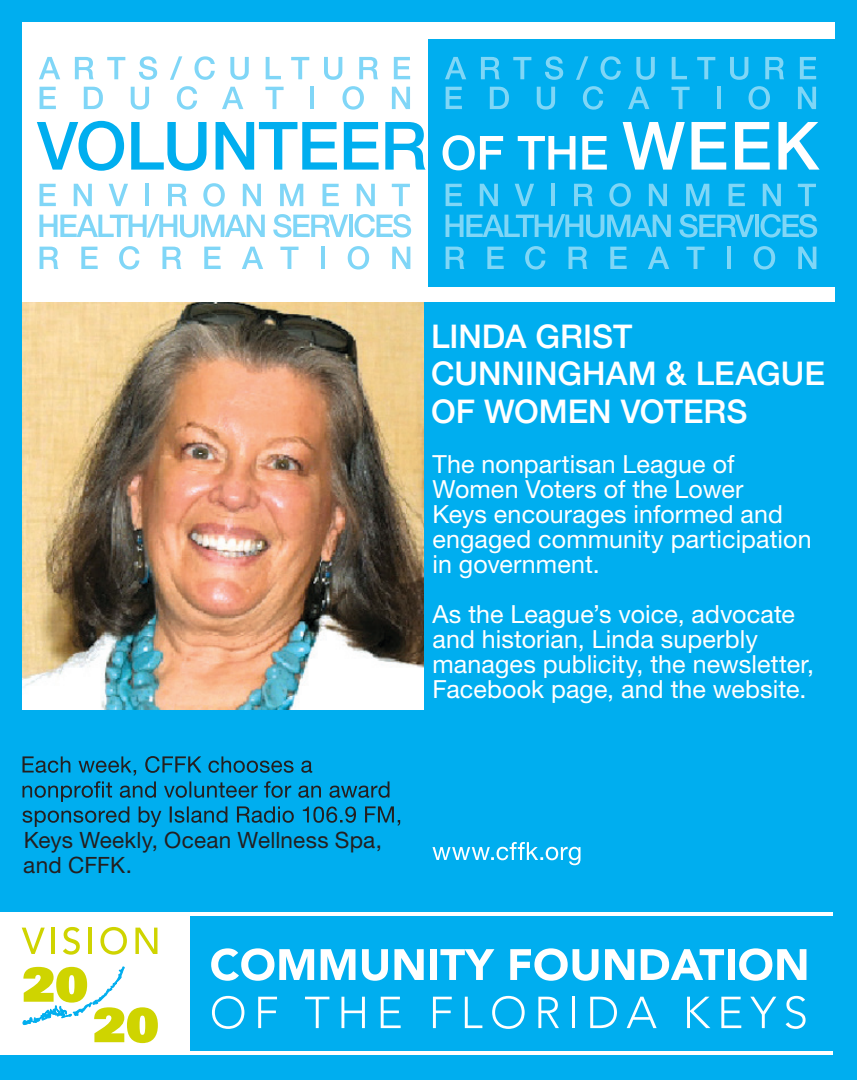
<style>
.page{position:relative;width:857px;height:1080px;background:#00aeef}
.page>*{position:absolute;margin:0;border:0;box-sizing:border-box;transform-origin:0 0}
.t1{font:500 32.5px/37.5px "Helvetica Neue";color:#fff}
.t2{font:25px/25px "Helvetica Neue";letter-spacing:.005em;color:#fff}
.t3{font:22.5px/25px "Helvetica Neue";letter-spacing:.01em;color:#231f20}
</style>
<div class="page">
<svg style="left:22px;top:756px;width:378px;height:71px"></svg>
<div style="left:0;top:911px;width:832px;height:147px;background:#fff"></div>
<svg style="left:23px;top:967px;width:135px;height:76px"></svg>
<svg style="left:22px;top:928px;width:23px;height:26px"></svg>
<hr style="left:51px;top:928px;width:4px;height:26px;background:#cfd400">
<svg style="left:63px;top:927px;width:17px;height:28px"></svg>
<hr style="left:88px;top:928px;width:4px;height:26px;background:#cfd400">
<svg style="left:100px;top:927px;width:27px;height:28px"></svg>
<svg style="left:135px;top:928px;width:22px;height:26px"></svg>
<div style="left:191px;top:916px;width:641px;height:135px;background:#00aeef"></div>
<svg style="left:211px;top:948px;width:103px;height:33px"></svg>
<svg style="left:321px;top:949px;width:34px;height:31px"></svg>
<svg style="left:362px;top:949px;width:26px;height:32px"></svg>
<svg style="left:394px;top:949px;width:30px;height:31px"></svg>
<div style="left:430px;top:949px;width:7px;height:31px;background:#fff"></div>
<svg style="left:440px;top:949px;width:54px;height:31px"></svg>
<svg style="left:510px;top:948px;width:88px;height:33px"></svg>
<svg style="left:605px;top:949px;width:29px;height:31px"></svg>
<svg style="left:641px;top:949px;width:83px;height:31px"></svg>
<div style="left:727px;top:949px;width:7px;height:31px;background:#fff"></div>
<svg style="left:739px;top:948px;width:67px;height:33px"></svg>
<svg style="left:212px;top:996px;width:32px;height:33px"></svg>
<svg style="left:258px;top:997px;width:19px;height:31px"></svg>
<svg style="left:305px;top:997px;width:24px;height:31px"></svg>
<svg style="left:341px;top:997px;width:24px;height:31px"></svg>
<svg style="left:381px;top:997px;width:20px;height:31px"></svg>
<svg style="left:433px;top:997px;width:19px;height:31px"></svg>
<svg style="left:465px;top:997px;width:17px;height:31px"></svg>
<svg style="left:492px;top:996px;width:33px;height:33px"></svg>
<svg style="left:538px;top:997px;width:21px;height:31px"></svg>
<hr style="left:572px;top:997px;width:3px;height:31px;background:#fff">
<svg style="left:590px;top:997px;width:27px;height:31px"></svg>
<svg style="left:627px;top:997px;width:29px;height:31px"></svg>
<svg style="left:687px;top:997px;width:23px;height:31px"></svg>
<svg style="left:721px;top:997px;width:20px;height:31px"></svg>
<svg style="left:750px;top:997px;width:26px;height:31px"></svg>
<svg style="left:785px;top:996px;width:20px;height:33px"></svg>
<hr style="left:0;top:911px;width:832px;height:2px;background:#00aeef">
<hr style="left:0;top:1055px;width:832px;height:3px;background:#00aeef">
<svg style="left:432px;top:842px;width:148px;height:23px"></svg>
<img style="left:22px;top:302px;width:402px;height:408px">
<div style="left:22px;top:22px;width:812px;height:280px;background:#fff"></div>
<div style="left:428px;top:40px;width:406px;height:247px;background:#00aeef"></div>
<svg style="left:40px;top:247px;width:18px;height:22px"></svg>
<svg style="left:81px;top:247px;width:17px;height:22px"></svg>
<svg style="left:119px;top:246px;width:20px;height:24px"></svg>
<svg style="left:162px;top:247px;width:19px;height:22px"></svg>
<svg style="left:204px;top:247px;width:17px;height:22px"></svg>
<svg style="left:242px;top:247px;width:21px;height:22px"></svg>
<svg style="left:280px;top:247px;width:18px;height:22px"></svg>
<hr style="left:321px;top:247px;width:3px;height:22px;background:#00aeef">
<svg style="left:348px;top:246px;width:21px;height:24px"></svg>
<svg style="left:392px;top:247px;width:18px;height:22px"></svg>
<svg style="left:445px;top:247px;width:19px;height:22px"></svg>
<svg style="left:487px;top:247px;width:17px;height:22px"></svg>
<svg style="left:525px;top:246px;width:20px;height:24px"></svg>
<svg style="left:568px;top:247px;width:19px;height:22px"></svg>
<svg style="left:610px;top:247px;width:17px;height:22px"></svg>
<svg style="left:648px;top:247px;width:21px;height:22px"></svg>
<svg style="left:686px;top:247px;width:18px;height:22px"></svg>
<svg style="left:727px;top:247px;width:3px;height:22px"></svg>
<svg style="left:754px;top:246px;width:21px;height:24px"></svg>
<svg style="left:798px;top:247px;width:18px;height:22px"></svg>
<svg style="left:39px;top:214px;width:226px;height:24px"></svg>
<svg style="left:273px;top:214px;width:75px;height:24px"></svg>
<hr style="left:349px;top:215px;width:4px;height:22px;background:#80d6f7">
<svg style="left:354px;top:214px;width:57px;height:24px"></svg>
<svg style="left:445px;top:214px;width:226px;height:24px"></svg>
<svg style="left:679px;top:214px;width:75px;height:24px"></svg>
<hr style="left:755px;top:215px;width:4px;height:22px;background:#7fd6f6">
<svg style="left:760px;top:214px;width:57px;height:24px"></svg>
<svg style="left:40px;top:184px;width:16px;height:22px"></svg>
<svg style="left:74px;top:184px;width:18px;height:22px"></svg>
<svg style="left:109px;top:184px;width:19px;height:22px"></svg>
<hr style="left:145px;top:184px;width:4px;height:22px;background:#80d6f7">
<svg style="left:168px;top:184px;width:19px;height:22px"></svg>
<svg style="left:203px;top:183px;width:22px;height:24px"></svg>
<svg style="left:243px;top:184px;width:18px;height:22px"></svg>
<svg style="left:280px;top:184px;width:23px;height:22px"></svg>
<svg style="left:322px;top:184px;width:17px;height:22px"></svg>
<svg style="left:357px;top:184px;width:18px;height:22px"></svg>
<svg style="left:392px;top:184px;width:18px;height:22px"></svg>
<svg style="left:445px;top:184px;width:17px;height:22px"></svg>
<svg style="left:480px;top:184px;width:18px;height:22px"></svg>
<svg style="left:515px;top:184px;width:19px;height:22px"></svg>
<hr style="left:551px;top:184px;width:4px;height:22px;background:#7fd6f6">
<svg style="left:574px;top:184px;width:19px;height:22px"></svg>
<svg style="left:609px;top:183px;width:22px;height:24px"></svg>
<svg style="left:649px;top:184px;width:18px;height:22px"></svg>
<svg style="left:686px;top:184px;width:23px;height:22px"></svg>
<svg style="left:728px;top:184px;width:17px;height:22px"></svg>
<svg style="left:763px;top:184px;width:18px;height:22px"></svg>
<svg style="left:798px;top:184px;width:18px;height:22px"></svg>
<svg style="left:40px;top:87px;width:16px;height:22px"></svg>
<svg style="left:84px;top:87px;width:19px;height:22px"></svg>
<svg style="left:131px;top:87px;width:18px;height:23px"></svg>
<svg style="left:177px;top:86px;width:20px;height:24px"></svg>
<svg style="left:222px;top:87px;width:21px;height:22px"></svg>
<svg style="left:265px;top:87px;width:19px;height:22px"></svg>
<hr style="left:310px;top:87px;width:4px;height:22px;background:#80d6f7">
<svg style="left:342px;top:86px;width:22px;height:24px"></svg>
<svg style="left:392px;top:87px;width:18px;height:22px"></svg>
<svg style="left:445px;top:87px;width:17px;height:22px"></svg>
<svg style="left:490px;top:87px;width:19px;height:22px"></svg>
<svg style="left:537px;top:87px;width:18px;height:23px"></svg>
<svg style="left:583px;top:86px;width:20px;height:24px"></svg>
<svg style="left:628px;top:87px;width:21px;height:22px"></svg>
<svg style="left:671px;top:87px;width:18px;height:22px"></svg>
<svg style="left:717px;top:87px;width:3px;height:22px"></svg>
<svg style="left:748px;top:86px;width:22px;height:24px"></svg>
<svg style="left:798px;top:87px;width:18px;height:22px"></svg>
<svg style="left:37px;top:121px;width:87px;height:50px"></svg>
<svg style="left:131px;top:122px;width:75px;height:49px"></svg>
<svg style="left:216px;top:122px;width:121px;height:48px"></svg>
<svg style="left:344px;top:122px;width:34px;height:48px"></svg>
<svg style="left:385px;top:122px;width:41px;height:48px"></svg>
<svg style="left:442px;top:135px;width:61px;height:35px"></svg>
<svg style="left:518px;top:136px;width:57px;height:34px"></svg>
<svg style="left:582px;top:136px;width:25px;height:34px"></svg>
<svg style="left:622px;top:122px;width:63px;height:48px"></svg>
<svg style="left:691px;top:122px;width:35px;height:48px"></svg>
<svg style="left:735px;top:122px;width:35px;height:48px"></svg>
<svg style="left:778px;top:122px;width:41px;height:48px"></svg>
<svg style="left:39px;top:57px;width:21px;height:22px"></svg>
<svg style="left:75px;top:57px;width:19px;height:22px"></svg>
<svg style="left:107px;top:57px;width:18px;height:22px"></svg>
<svg style="left:139px;top:56px;width:18px;height:24px"></svg>
<svg style="left:170px;top:56px;width:12px;height:24px"></svg>
<svg style="left:194px;top:56px;width:21px;height:24px"></svg>
<svg style="left:230px;top:57px;width:19px;height:23px"></svg>
<svg style="left:266px;top:57px;width:15px;height:22px"></svg>
<svg style="left:291px;top:57px;width:18px;height:22px"></svg>
<svg style="left:324px;top:57px;width:18px;height:23px"></svg>
<svg style="left:359px;top:57px;width:19px;height:22px"></svg>
<svg style="left:394px;top:57px;width:16px;height:22px"></svg>
<svg style="left:445px;top:57px;width:21px;height:22px"></svg>
<svg style="left:481px;top:57px;width:19px;height:22px"></svg>
<svg style="left:513px;top:57px;width:18px;height:22px"></svg>
<svg style="left:545px;top:56px;width:18px;height:24px"></svg>
<svg style="left:576px;top:56px;width:12px;height:24px"></svg>
<svg style="left:600px;top:56px;width:21px;height:24px"></svg>
<svg style="left:636px;top:57px;width:19px;height:23px"></svg>
<svg style="left:672px;top:57px;width:15px;height:22px"></svg>
<svg style="left:697px;top:57px;width:18px;height:22px"></svg>
<svg style="left:730px;top:57px;width:18px;height:23px"></svg>
<svg style="left:765px;top:57px;width:19px;height:22px"></svg>
<svg style="left:800px;top:57px;width:16px;height:22px"></svg>
<p class="t3" style="left:23px;top:827px;width:360px">Keys Weekly, Ocean Wellness Spa, and CFFK.</p>
<p class="t1" style="left:431px;top:315px;width:395px">LINDA GRIST<br>CUNNINGHAM &amp; LEAGUE<br>OF WOMEN VOTERS</p>
<p class="t2" style="left:432px;top:451px;width:381px">The nonpartisan League of<br>Women Voters of the Lower<br>Keys encourages informed and engaged community participation in government.</p>
<p class="t2" style="left:432px;top:601px;width:383px">As the League’s voice, advocate and historian, Linda superbly manages publicity, the newsletter,<br>Facebook page, and the website.</p>
</div>
